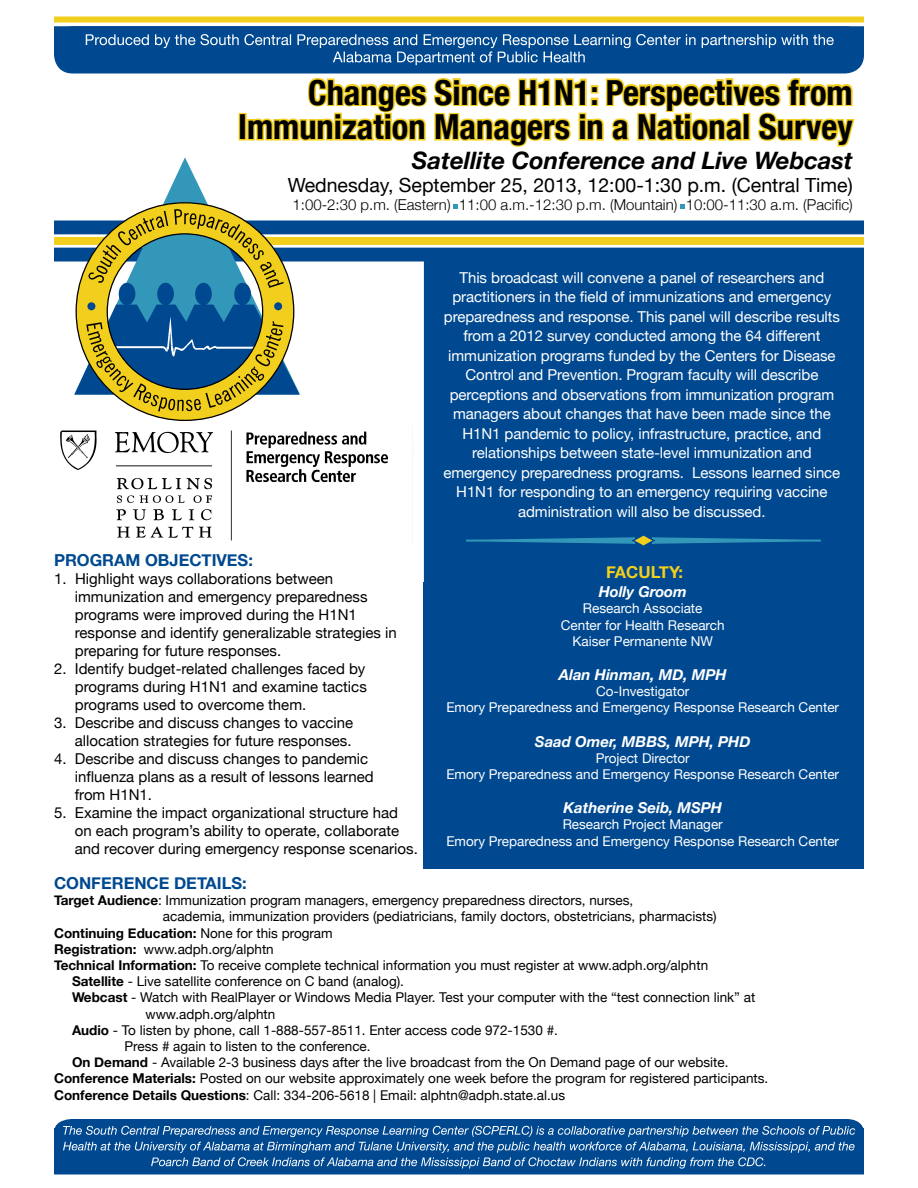
<style>
.page{position:relative;width:918px;height:1188px;background:#fff}
.page>*{position:absolute;margin:0;border:0;box-sizing:border-box;transform-origin:0 0}
.t1{font:700 condensed 34.5px/34.5px "Helvetica Neue";color:#000;text-align:right}
.t2{font:italic 700 24px "Helvetica Neue";color:#000}
.t3{font:19.5px "Helvetica Neue";color:#000}
.t4{font:700 16.5px "Helvetica Neue";color:#004990}
.t5{font:700 16.5px "Helvetica Neue";color:#f3cf1d}
.t6{font:15px/19.5px "Helvetica Neue";letter-spacing:-.005em;color:#fff;text-align:center}
.t7{font:15px/18px "Helvetica Neue";color:#000}
.t8{font:italic 700 15px "Helvetica Neue";color:#fff}
.t9{font:300 15px "Helvetica Neue";color:#000}
.t10{font:13.5px "Helvetica Neue";color:#000}
.t11{font:13.5px/16.2px "Helvetica Neue";color:#fff;text-align:center}
.t12{font:700 13.5px "Helvetica Neue";color:#000}
.s1{font-weight:700}
.s2{font-weight:400}
</style>
<div class="page">
<div style="left:55px;top:27px;width:808px;height:46px;background:#004990;border-radius:18px"></div>
<div style="left:55px;top:27px;width:808px;height:17px;background:#004990"></div>
<div style="left:54px;top:26px;width:810px;height:18px;border:2px solid #004990"></div>
<div style="left:54px;top:16px;width:810px;height:6px;background:#f3cf1d"></div>
<div style="left:55px;top:248px;width:808px;height:13px;background:#004990"></div>
<div style="left:55px;top:221px;width:808px;height:13px;background:#004990"></div>
<div style="left:54px;top:220px;width:810px;height:14px;border:2px solid #004990"></div>
<div style="left:55px;top:238px;width:808px;height:6px;background:#f3cf1d"></div>
<div style="left:54px;top:237px;width:810px;height:8px;border:2px solid #f3cf1d"></div>
<div style="left:425px;top:260px;width:438px;height:567px;background:#004990"></div>
<svg style="left:164px;top:166px;width:43px;height:36px;fill:#3397b9"></svg>
<svg style="left:142px;top:202px;width:86px;height:219px"></svg>
<svg style="left:74px;top:209px;width:226px;height:203px"></svg>
<div style="left:87px;top:302px;width:8px;height:8px;background:#004990;border-radius:50%"></div>
<div style="left:274px;top:302px;width:8px;height:8px;background:#004990;border-radius:50%"></div>
<svg style="left:466px;top:536px;width:355px;height:9px"></svg>
<svg style="left:680px;top:204px;width:5px;height:5px"></svg>
<svg style="left:453px;top:204px;width:5px;height:5px"></svg>
<div style="left:55px;top:1129px;width:808px;height:45px;background:#004990"></div>
<svg style="left:86px;top:34px;width:770px;height:132px"></svg>
<svg style="left:54px;top:1119px;width:810px;height:50px"></svg>
<img style="left:60px;top:430px;width:328px;height:111px">
<div style="left:423px;top:582px;width:441px;height:286px;background:#004990"></div>
<h1 class="t1" style="left:238px;top:75px;width:616px">Changes Since H1N1: Perspectives from<br>Immunization Managers in a National Survey</h1>
<h2 class="t2" style="left:412px;top:145px;width:442px">Satellite Conference and Live Webcast</h2>
<h3 class="t3" style="left:288px;top:174px;width:567px">Wednesday, September 25, 2013, 12:00-1:30 p.m. (Central Time)</h3>
<p class="t9" style="left:293px;top:196px;width:562px">1:00-2:30 p.m. (Eastern) 11:00 a.m.-12:30 p.m. (Mountain) 10:00-11:30 a.m. (Pacific)</p>
<p class="t4" style="left:54px;top:550px;width:200px">PROGRAM OBJECTIVES:</p>
<p class="t7" style="left:75px;top:569px;width:323px;text-indent:-21px">1. Highlight ways collaborations between immunization and emergency preparedness programs were improved during the H1N1 response and identify generalizable strategies in preparing for future responses.</p>
<p class="t7" style="left:75px;top:659px;width:294px;text-align:justify;text-indent:-21px">2. Identify budget-related challenges faced by programs during H1N1 and examine tactics programs used to overcome them.</p>
<p class="t7" style="left:54px;top:713px;width:301px;text-align:right">3. Describe and discuss changes to vaccine allocation strategies for future responses.</p>
<p class="t7" style="left:75px;top:749px;width:300px;text-indent:-21px">4. Describe and discuss changes to pandemic influenza plans as a result of lessons learned from H1N1.</p>
<p class="t7" style="left:75px;top:803px;width:344px;text-indent:-21px">5. Examine the impact organizational structure had on each program’s ability to operate, collaborate and recover during emergency response scenarios.</p>
<p class="t6" style="left:444px;top:267px;width:398px">This broadcast will convene a panel of researchers and practitioners in the field of immunizations and emergency preparedness and response. This panel will describe results from a 2012 survey conducted among the 64 different immunization programs funded by the Centers for Disease Control and Prevention. Program faculty will describe perceptions and observations from immunization program managers about changes that have been made since the H1N1 pandemic to policy, infrastructure, practice, and relationships between state-level immunization and emergency preparedness programs. Lessons learned since H1N1 for responding to an emergency requiring vaccine administration will also be discussed.</p>
<p class="t5" style="left:606px;top:562px;width:79px">FACULTY:</p>
<p class="t8" style="left:561px;top:580px;width:169px">Alan Hinman, MD, MPH</p>
<p class="t11" style="left:600px;top:598px;width:95px">Co-Investigator</p>
<p class="t8" style="left:599px;top:583px;width:90px">Holly Groom</p>
<p class="t11" style="left:561px;top:600px;width:165px">Research Associate<br>Center for Health Research<br>Kaiser Permanente NW</p>
<p class="t8" style="left:559px;top:665px;width:169px">Alan Hinman, MD, MPH</p>
<p class="t11" style="left:446px;top:683px;width:394px">Co-Investigator<br>Emory Preparedness and Emergency Response Research Center</p>
<p class="t8" style="left:535px;top:732px;width:217px">Saad Omer, MBBS, MPH, PHD</p>
<p class="t11" style="left:446px;top:750px;width:394px">Project Director<br>Emory Preparedness and Emergency Response Research Center</p>
<p class="t8" style="left:563px;top:799px;width:160px">Katherine Seib, MSPH</p>
<p class="t11" style="left:446px;top:816px;width:394px">Research Project Manager<br>Emory Preparedness and Emergency Response Research Center</p>
<p class="t11" style="left:598px;top:664px;width:96px">Project Director</p>
<p class="t11" style="left:565px;top:730px;width:162px">Research Project Manager</p>
<p class="t4" style="left:54px;top:873px;width:194px">CONFERENCE DETAILS:</p>
<p class="t10" style="left:54px;top:892px;width:581px"><span class="s1">Target Audience</span>: Immunization program managers, emergency preparedness directors, nurses,</p>
<p class="t10" style="left:163px;top:909px;width:555px">academia, immunization providers (pediatricians, family doctors, obstetricians, pharmacists)</p>
<p class="t12" style="left:54px;top:925px;width:280px">Continuing Education: <span class="s2">None for this program</span></p>
<p class="t10" style="left:54px;top:941px;width:221px"><span class="s1">Registration:</span> www.adph.org/alphtn</p>
<p class="t10" style="left:54px;top:957px;width:656px"><span class="s1">Technical Information:</span> To receive complete technical information you must register at www.adph.org/alphtn</p>
<p class="t10" style="left:72px;top:973px;width:334px"><span class="s1">Satellite</span> - Live satellite conference on C band (analog).</p>
<p class="t10" style="left:72px;top:990px;width:685px"><span class="s1">Webcast</span> - Watch with RealPlayer or Windows Media Player. Test your computer with the “test connection link” at</p>
<p class="t10" style="left:146px;top:1006px;width:131px">www.adph.org/alphtn</p>
<p class="t10" style="left:72px;top:1022px;width:487px"><span class="s1">Audio</span> - To listen by phone, call 1-888-557-8511. Enter access code 972-1530 #.</p>
<p class="t10" style="left:125px;top:1038px;width:248px">Press # again to listen to the conference.</p>
<p class="t10" style="left:72px;top:1054px;width:658px"><span class="s1">On Demand</span> - Available 2-3 business days after the live broadcast from the On Demand page of our website.</p>
<p class="t10" style="left:54px;top:1071px;width:716px"><span class="s1">Conference Materials:</span> Posted on our website approximately one week before the program for registered participants.</p>
<p class="t10" style="left:54px;top:1087px;width:513px"><span class="s1">Conference Details Questions</span>: Call: 334-206-5618 | Email: alphtn@adph.state.al.us</p>
</div>
